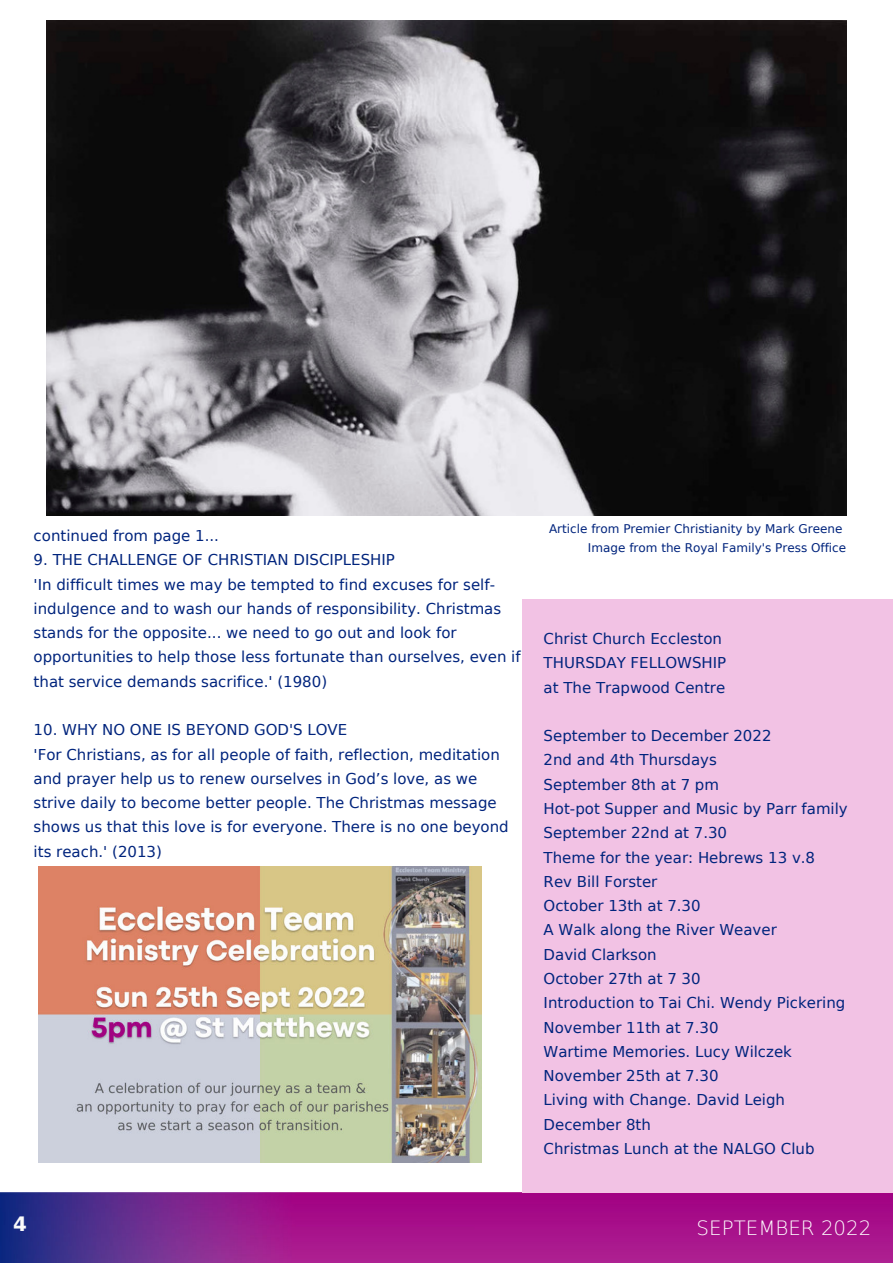
<style>
.page{position:relative;width:893px;height:1264px;background:#fff}
.page>*{position:absolute;margin:0;border:0;box-sizing:border-box;transform-origin:0 0}
.t1{font:200 19.8px "DejaVu Sans";color:#fff}
.t2{font:700 19.8px "DejaVu Sans";color:#fafafa}
.t3{font:15px/24.3px "DejaVu Sans";color:#00247d}
.t4{font:12px/19px "DejaVu Sans";color:#00247d}
</style>
<div class="page">
<img style="left:0;top:1192px;width:892px;height:70px">
<img style="left:46px;top:21px;width:800px;height:495px">
<img style="left:39px;top:866px;width:442px;height:296px">
<div style="left:522px;top:599px;width:370px;height:593px;background:#f2c2e4"></div>
<p class="t3" style="left:34px;top:523px;width:187px">continued from page 1...</p>
<p class="t3" style="left:34px;top:547px;width:488px">9. THE CHALLENGE OF CHRISTIAN DISCIPLESHIP<br>'In difficult times we may be tempted to find excuses for self&shy;indulgence and to wash our hands of responsibility. Christmas stands for the opposite... we need to go out and look for opportunities to help those less fortunate than ourselves, even if that service demands sacrifice.' (1980)</p>
<p class="t3" style="left:34px;top:717px;width:476px">10. WHY NO ONE IS BEYOND GOD'S LOVE<br>'For Christians, as for all people of faith, reflection, meditation and prayer help us to renew ourselves in God’s love, as we strive daily to become better people. The Christmas message shows us that this love is for everyone. There is no one beyond its reach.' (2013)</p>
<p class="t4" style="left:588px;top:519px;width:260px;text-indent:-39px">Article from Premier Christianity by Mark Greene<br>Image from the Royal Family's Press Office</p>
<p class="t3" style="left:543px;top:626px;width:184px">Christ Church Eccleston<br>THURSDAY FELLOWSHIP at The Trapwood Centre</p>
<p class="t3" style="left:543px;top:723px;width:306px">September to December 2022<br>2nd and 4th Thursdays<br>September 8th at 7 pm<br>Hot-pot Supper and Music by Parr family<br>September 22nd at 7.30<br>Theme for the year: Hebrews 13 v.8<br>Rev Bill Forster<br>October 13th at 7.30<br>A Walk along the River Weaver<br>David Clarkson<br>October 27th at 7 30<br>Introduction to Tai Chi. Wendy Pickering<br>November 11th at 7.30<br>Wartime Memories. Lucy Wilczek<br>November 25th at 7.30<br>Living with Change. David Leigh<br>December 8th<br>Christmas Lunch at the NALGO Club</p>
<h1 class="t2" style="left:13px;top:1207px;width:15px">4</h1>
<h1 class="t1" style="left:696px;top:1213px;width:176px">SEPTEMBER 2022</h1>
</div>
